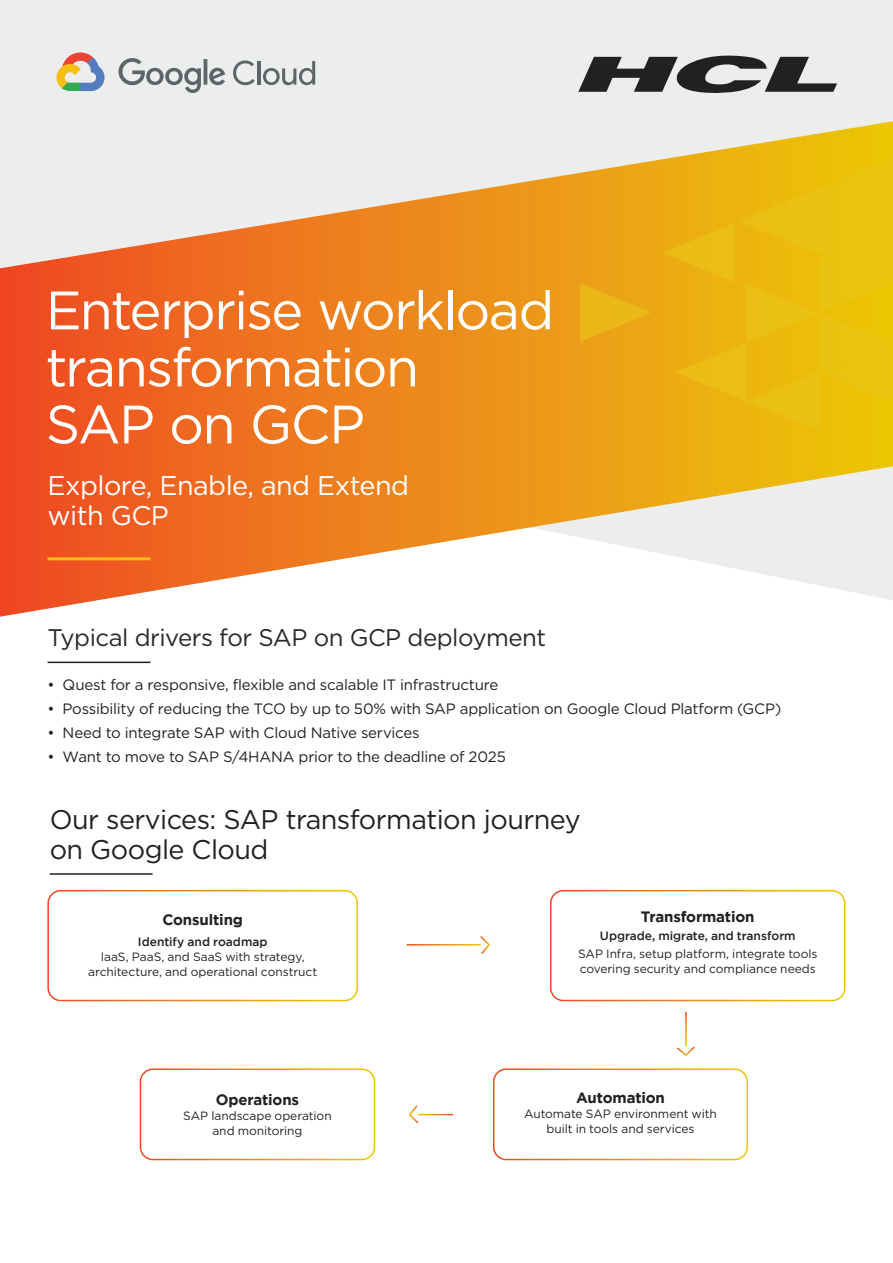
<style>
.page{position:relative;width:893px;height:1263px;background:#fff}
.page>*{position:absolute;margin:0;border:0;box-sizing:border-box;transform-origin:0 0}
.t1{font:54px/57px "Gotham";letter-spacing:-.035em;color:#fff}
.t2{font:27px/30px "Gotham";letter-spacing:-.02em;color:#212121}
.t3{font:27px/30px "Gotham";letter-spacing:-.02em;color:#fff}
.t4{font:24px "Gotham";letter-spacing:-.02em;color:#252927}
.t5{font:15px "Gotham";letter-spacing:-.015em;color:#212121}
.t6{font:700 15px "Gotham";letter-spacing:-.01em;color:#212121}
.t7{font:12px/15px "Gotham";letter-spacing:-.005em;color:#212121;text-align:center}
.t8{font:500 12px "Gotham";color:#212121}
</style>
<div class="page">
<div style="left:0;top:0;width:893px;height:120px;background:#eceded"></div>
<svg style="left:0;top:120px;width:893px;height:497px;background:#efa768"></svg>
<hr style="left:48px;top:557px;width:102px;height:3px;background:#f9bc14">
<hr style="left:48px;top:662px;width:102px;height:1px;background:#212121">
<svg style="left:578px;top:54px;width:259px;height:40px;background:#828282"></svg>
<svg style="left:580px;top:283px;width:72px;height:59px;background:#ebad16"></svg>
<svg style="left:662px;top:158px;width:231px;height:272px;background:#ebba0e"></svg>
<svg style="left:57px;top:50px;width:48px;height:41px;background:#c3b8a7"></svg>
<svg style="left:118px;top:58px;width:107px;height:35px;background:#c3c5c6"></svg>
<svg style="left:233px;top:60px;width:22px;height:25px"></svg>
<hr style="left:257px;top:61px;width:3px;height:24px;background:#5f6468">
<svg style="left:263px;top:61px;width:52px;height:25px"></svg>
<hr style="left:50px;top:873px;width:103px;height:2px;background:#212121">
<div style="left:47px;top:890px;width:311px;height:111px;border:2px solid #fff;border-radius:12px"></div>
<div style="left:550px;top:890px;width:295px;height:111px;border:2px solid #fff;border-radius:12px"></div>
<div style="left:140px;top:1068px;width:235px;height:92px;border:2px solid #fff;border-radius:12px"></div>
<div style="left:493px;top:1068px;width:255px;height:92px;border:2px solid #fff;border-radius:12px"></div>
<svg style="left:479px;top:936px;width:11px;height:18px"></svg>
<svg style="left:408px;top:1105px;width:45px;height:19px"></svg>
<svg style="left:677px;top:1011px;width:18px;height:45px"></svg>
<h1 class="t1" style="left:46px;top:281px;width:510px">Enterprise workload transformation<br>SAP on GCP</h1>
<h2 class="t3" style="left:48px;top:470px;width:363px">Explore, Enable, and Extend with GCP</h2>
<h3 class="t4" style="left:48px;top:624px;width:500px">Typical drivers for SAP on GCP deployment</h3>
<p class="t5" style="left:48px;top:676px;width:452px">• Quest for a responsive, flexible and scalable IT infrastructure</p>
<p class="t5" style="left:48px;top:700px;width:735px">• Possibility of reducing the TCO by up to 50% with SAP application on Google Cloud Platform (GCP)</p>
<p class="t5" style="left:48px;top:724px;width:374px">• Need to integrate SAP with Cloud Native services</p>
<p class="t5" style="left:48px;top:748px;width:460px">• Want to move to SAP S/4HANA prior to the deadline of 2025</p>
<h2 class="t2" style="left:50px;top:803px;width:532px">Our services: SAP transformation journey on Google Cloud</h2>
<p class="t6" style="left:162px;top:910px;width:82px">Consulting</p>
<p class="t8" style="left:138px;top:934px;width:131px">Identify and roadmap</p>
<p class="t7" style="left:88px;top:949px;width:231px">IaaS, PaaS, and SaaS with strategy, architecture, and operational construct</p>
<p class="t6" style="left:216px;top:1090px;width:85px">Operations</p>
<p class="t7" style="left:183px;top:1108px;width:150px">SAP landscape operation and monitoring</p>
<p class="t6" style="left:641px;top:907px;width:115px">Transformation</p>
<p class="t8" style="left:600px;top:928px;width:197px">Upgrade, migrate, and transform</p>
<p class="t7" style="left:578px;top:946px;width:241px;text-align:left">SAP Infra, setup platform, integrate tools covering security and compliance needs</p>
<p class="t6" style="left:576px;top:1089px;width:90px">Automation</p>
<p class="t7" style="left:524px;top:1106px;width:194px">Automate SAP environment with built in tools and services</p>
</div>
